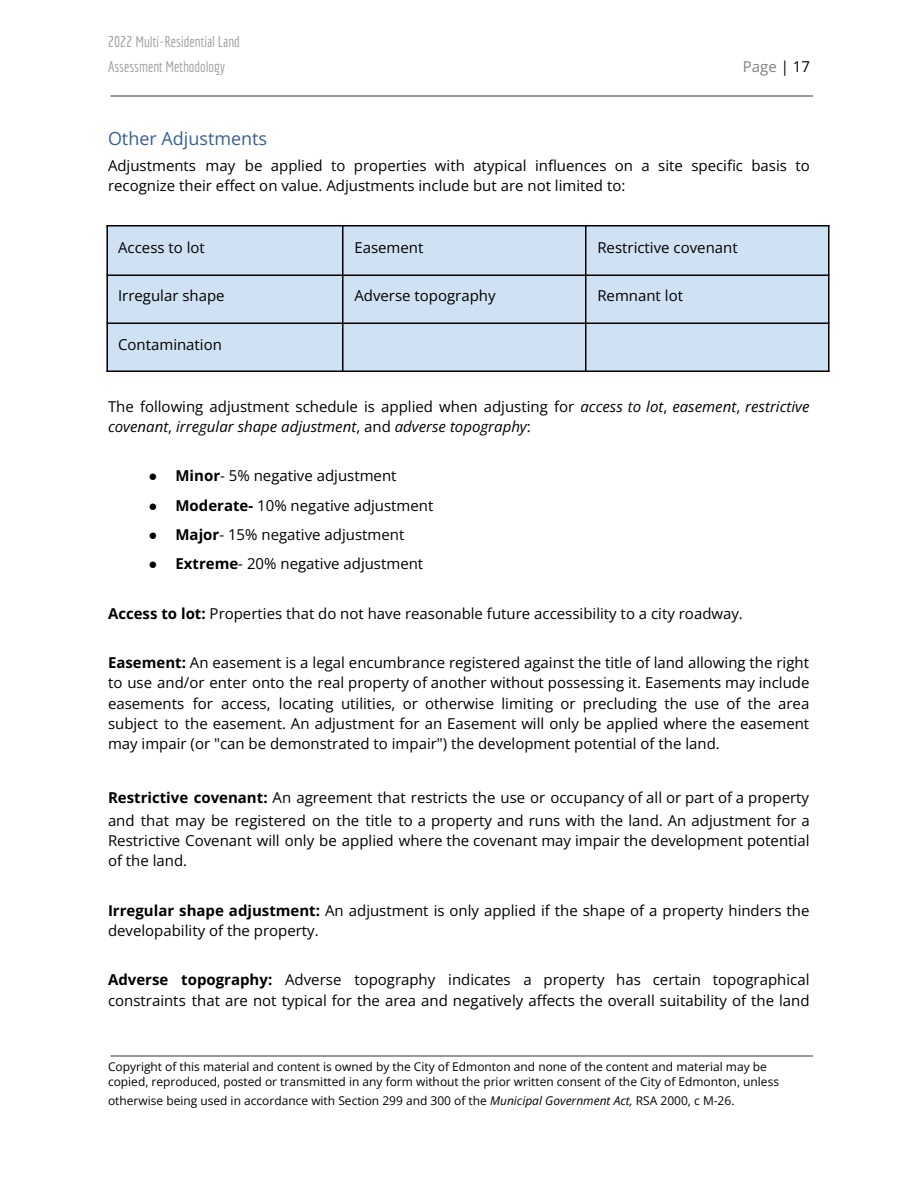
<style>
.page{position:relative;width:918px;height:1188px;background:#fff}
.page>*{position:absolute;margin:0;border:0;box-sizing:border-box;transform-origin:0 0}
.t1{font:18px "Open Sans";color:#366091}
.t2{font:15px/20.2px "Open Sans";color:#000}
.t3{font:italic 15px/20.2px "Open Sans";color:#000}
.t4{font:15px/24.8px "Economica";color:#999}
.t5{font:15px "Open Sans";color:#808080}
.t6{font:12px/14.7px "Open Sans";color:#000}
.s1{color:#000}
.s2{font-style:normal}
.s3{font-family:"Arial"}
.s4{font-weight:700}
.s5{font-style:italic}
</style>
<div class="page">
<div style="left:107px;top:226px;width:236px;height:48px;background:#cfe2f3"></div>
<div style="left:343px;top:226px;width:243px;height:48px;background:#cfe2f3"></div>
<div style="left:586px;top:226px;width:243px;height:48px;background:#cfe2f3"></div>
<div style="left:107px;top:274px;width:236px;height:49px;background:#cfe2f3"></div>
<div style="left:343px;top:274px;width:243px;height:49px;background:#cfe2f3"></div>
<div style="left:586px;top:274px;width:243px;height:49px;background:#cfe2f3"></div>
<div style="left:107px;top:323px;width:236px;height:48px;background:#cfe2f3"></div>
<div style="left:343px;top:323px;width:243px;height:48px;background:#cfe2f3"></div>
<div style="left:586px;top:323px;width:243px;height:48px;background:#cfe2f3"></div>
<hr style="left:106px;top:225px;width:2px;height:147px;background:#000">
<hr style="left:342px;top:225px;width:2px;height:147px;background:#000">
<hr style="left:585px;top:225px;width:1px;height:147px;background:#000">
<hr style="left:828px;top:225px;width:2px;height:147px;background:#000">
<hr style="left:106px;top:225px;width:723px;height:2px;background:#000">
<hr style="left:106px;top:275px;width:723px;height:1px;background:#000">
<hr style="left:106px;top:323px;width:723px;height:1px;background:#000">
<hr style="left:106px;top:370px;width:723px;height:2px;background:#000">
<p class="t4" style="left:108px;top:29px;width:133px">2022 Multi-Residential Land<br>Assessment Methodology</p>
<p class="t5" style="left:743px;top:56px;width:69px">Page <span class="s1">| 17</span></p>
<p class="t1" style="left:108px;top:126px;width:161px">Other Adjustments</p>
<p class="t2" style="left:108px;top:155px;width:703px">Adjustments may be applied to properties with atypical infl uences on a site specific basis to recognize their effect on value. Adjustments include but are not limited to:</p>
<p class="t2" style="left:118px;top:237px;width:88px">Access to lot</p>
<p class="t2" style="left:354px;top:237px;width:71px">Easement</p>
<p class="t2" style="left:597px;top:237px;width:142px">Restrictive covenant</p>
<p class="t2" style="left:118px;top:285px;width:108px">Irregular shape</p>
<p class="t2" style="left:354px;top:285px;width:143px">Adverse topography</p>
<p class="t2" style="left:597px;top:285px;width:87px">Remnant lot</p>
<p class="t2" style="left:118px;top:334px;width:105px">Contamination</p>
<p class="t3" style="left:108px;top:396px;width:703px"><span class="s2">The following adjustment schedule is applied when adjusting for</span> access to lot<span class="s2">,</span> easement<span class="s2">,</span> restrictive covenant<span class="s2">,</span> irregular shape adjustment<span class="s2">, and</span> adverse topography<span class="s2">:</span></p>
<p class="t2" style="left:148px;top:465px;width:250px"><span class="s3">●</span> <span class="s4">Minor</span>- 5% negative adjustment</p>
<p class="t2" style="left:148px;top:495px;width:286px"><span class="s3">●</span> <span class="s4">Moderate-</span> 10% negative adjustment</p>
<p class="t2" style="left:148px;top:524px;width:257px"><span class="s3">●</span> <span class="s4">Major</span>- 15% negative adjustment</p>
<p class="t2" style="left:148px;top:553px;width:276px"><span class="s3">●</span> <span class="s4">Extreme</span>- 20% negative adjustment</p>
<p class="t2" style="left:108px;top:603px;width:636px"><span class="s4">Access to lot:</span> Properties that do not have reasonable future accessibility to a city roadway.</p>
<p class="t2" style="left:108px;top:652px;width:703px;text-align:justify"><span class="s4">Easement:</span> An easement is a legal encumbrance registered against the title of land allowing the right to use and/or enter onto the real property of another without possessing it. Easements may include easements for access, locating utilities, or otherwise limiting or precluding the use of the area subject to the easement. An adjustment for an Easement will only be applied where the easement may impair (or "can be demonstrated to impair") the development potential of the land.</p>
<p class="t2" style="left:108px;top:786px;width:703px;line-height:22.6px"><span class="s4">Restrictive covenant:</span> An agreement that restricts the use or occupancy of all or part of a property and that may be registered on the title to a property and runs with the land. An adjustment for a</p>
<p class="t2" style="left:108px;top:830px;width:703px">Restrictive Covenant will only be applied where the covenant may impair the development potential of the land.</p>
<p class="t2" style="left:108px;top:900px;width:703px"><span class="s4">Irregular shape adjustment:</span> An adjustment is only applied if the shape of a property hinders the developability of the property.</p>
<p class="t2" style="left:108px;top:969px;width:703px"><span class="s4">Adverse topography:</span> Adverse topography indicates a property has certain topographical constraints that are not typical for the area and negatively affects the overall suitability of the land</p>
<p class="t6" style="left:108px;top:1059px;width:673px">Copyright of this material and content is owned by the City of Edmonton and none of the content and material may be copied, reproduced, posted or transmitted in any form without the prior written consent of the City of Edmonton, unless</p>
<p class="t6" style="left:108px;top:1093px;width:628px">otherwise being used in accordance with Section 299 and 300 of the <span class="s5">Municipal Government Act,</span> RSA 2000, c M-26.</p>
</div>
